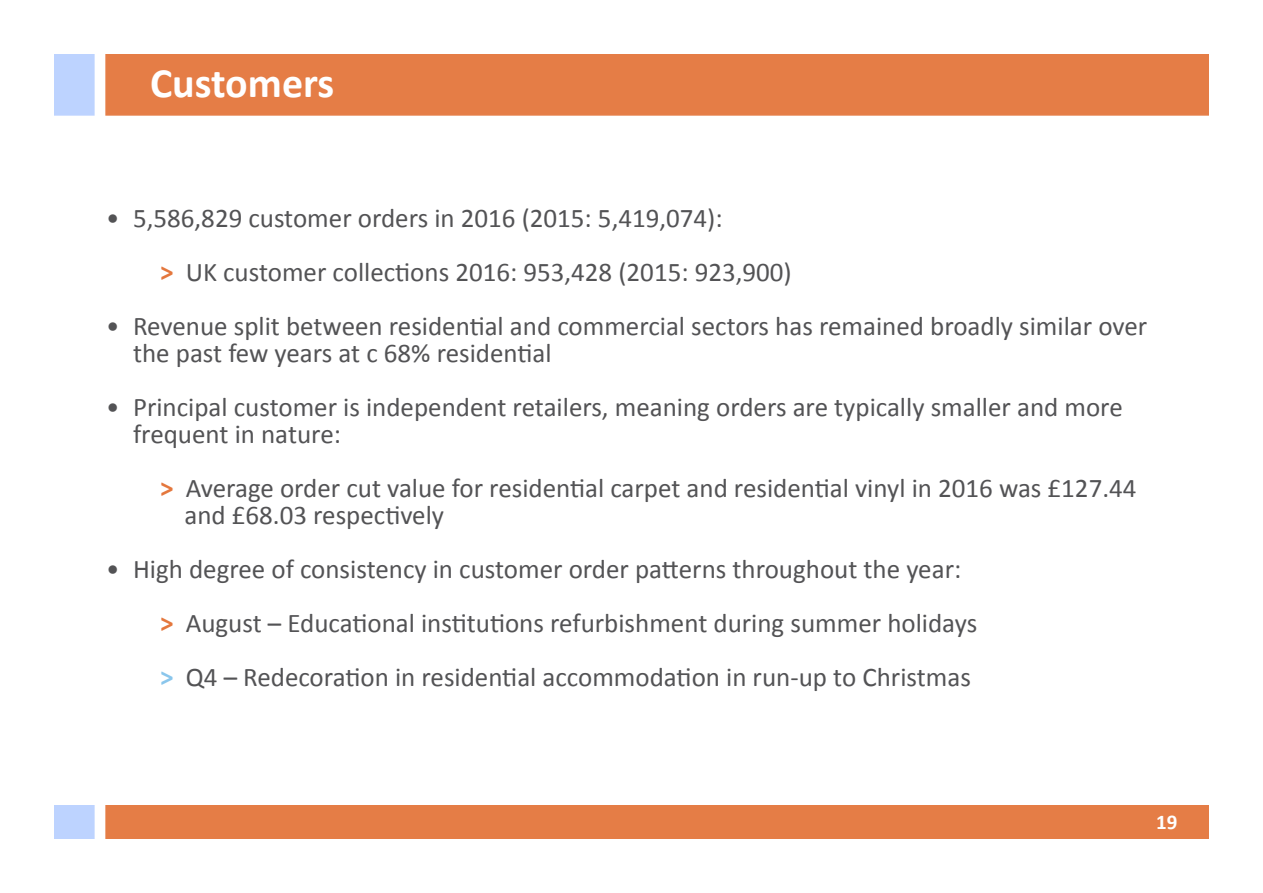
<style>
.page{position:relative;width:1263px;height:893px;background:#fff}
.page>*{position:absolute;margin:0;border:0;box-sizing:border-box;transform-origin:0 0}
.t1{font:700 42px "Calibri";color:#fff}
.t2{font:27px/27px "Calibri";color:#535355}
.t3{font:700 21px "Calibri";color:#fff}
.s1{font-weight:700;color:#e4773d}
.s2{font-weight:700;color:#8ac6ec}
</style>
<div class="page">
<div style="left:105px;top:54px;width:1104px;height:62px;background:#e57d46;border:2px solid #e57d46"></div>
<div style="left:54px;top:54px;width:41px;height:62px;background:#bdd3ff;border:2px solid #bdd3ff"></div>
<div style="left:105px;top:805px;width:1104px;height:34px;background:#e57d46"></div>
<div style="left:54px;top:805px;width:41px;height:34px;background:#bdd3ff"></div>
<p class="t1" style="left:150px;top:56px;width:186px">Customers</p>
<p class="t2" style="left:106px;top:205px;width:618px">• 5,586,829 customer orders in 2016 (2015: 5,419,074):</p>
<p class="t2" style="left:160px;top:259px;width:633px"><span class="s1">&gt;</span> UK customer collections 2016: 953,428 (2015: 923,900)</p>
<p class="t2" style="left:133px;top:313px;width:1016px;text-indent:-27px">• Revenue split between residential and commercial sectors has remained broadly similar over the past few years at c 68% residential</p>
<p class="t2" style="left:133px;top:394px;width:991px;text-indent:-27px">• Principal customer is independent retailers, meaning orders are typically smaller and more frequent in nature:</p>
<p class="t2" style="left:184px;top:475px;width:953px;text-indent:-24px"><span class="s1">&gt;</span> Average order cut value for residential carpet and residential vinyl in 2016 was £127.44 and £68.03 respectively</p>
<p class="t2" style="left:106px;top:556px;width:857px">• High degree of consistency in customer order patterns throughout the year:</p>
<p class="t2" style="left:160px;top:610px;width:819px"><span class="s1">&gt;</span> August – Educational institutions refurbishment during summer holidays</p>
<p class="t2" style="left:160px;top:664px;width:812px"><span class="s2">&gt;</span> Q4 – Redecoration in residential accommodation in run-up to Christmas</p>
<p class="t3" style="left:1156px;top:809px;width:23px">19</p>
</div>
